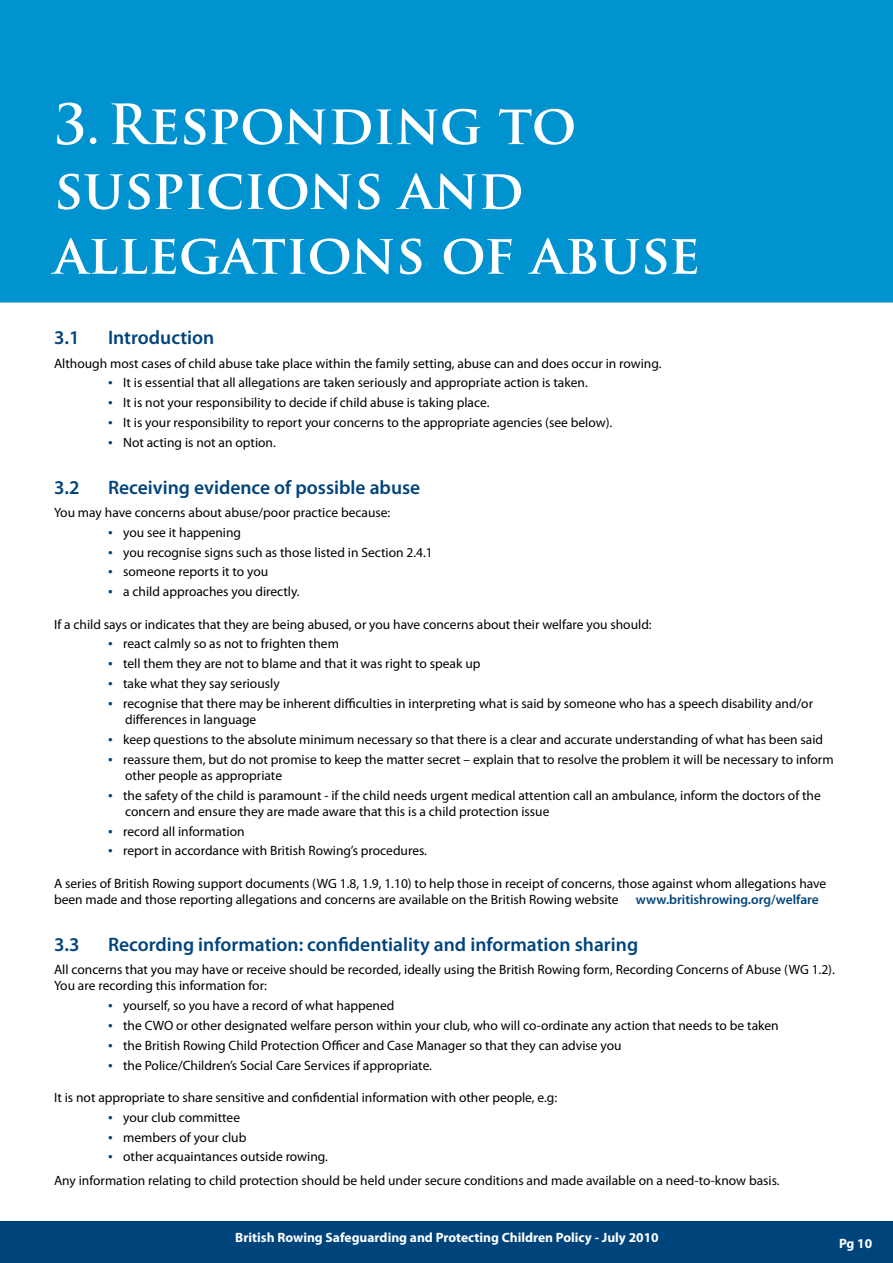
<style>
.page{position:relative;width:893px;height:1263px;background:#fff}
.page>*{position:absolute;margin:0;border:0;box-sizing:border-box;transform-origin:0 0}
.t1{font:700 54px/64.8px "Trajan Pro";color:#fff}
.t2{font:600 19.5px "Myriad Pro";color:#00447c}
.t3{font:13.5px/16.2px "Myriad Pro";color:#000}
.t4{font:700 13.5px "Myriad Pro";color:#fff}
.t5{font:600 13.5px "Myriad Pro";color:#00447c}
.s1{font-size:16.5px;color:#00447c}
</style>
<div class="page">
<div style="left:0;top:1221px;width:893px;height:42px;background:#00447c"></div>
<div style="left:0;top:0;width:893px;height:303px;background:#0093d0"></div>
<h1 class="t1" style="left:54px;top:93px;width:647px">3.Responding to suspicions and allegations of abuse</h1>
<h2 class="t2" style="left:54px;top:325px;width:27px">3.1</h2>
<h2 class="t2" style="left:108px;top:325px;width:108px">Introduction</h2>
<p class="t3" style="left:54px;top:355px;width:609px">Although most cases of child abuse take place within the family setting, abuse can and does occur in rowing.</p>
<p class="t3" style="left:108px;top:374px;width:481px"><span class="s1">•</span> It is essential that all allegations are taken seriously and appropriate action is taken.</p>
<p class="t3" style="left:108px;top:394px;width:383px"><span class="s1">•</span> It is not your responsibility to decide if child abuse is taking place.</p>
<p class="t3" style="left:108px;top:414px;width:506px"><span class="s1">•</span> It is your responsibility to report your concerns to the appropriate agencies (see below).</p>
<p class="t3" style="left:108px;top:434px;width:169px"><span class="s1">•</span> Not acting is not an option.</p>
<h2 class="t2" style="left:54px;top:475px;width:27px">3.2</h2>
<h2 class="t2" style="left:108px;top:475px;width:314px">Receiving evidence of possible abuse</h2>
<p class="t3" style="left:54px;top:504px;width:338px">You may have concerns about abuse/poor practice because:</p>
<p class="t3" style="left:108px;top:524px;width:135px"><span class="s1">•</span> you see it happening</p>
<p class="t3" style="left:108px;top:544px;width:326px"><span class="s1">•</span> you recognise signs such as those listed in Section 2.4.1</p>
<p class="t3" style="left:108px;top:563px;width:162px"><span class="s1">•</span> someone reports it to you</p>
<p class="t3" style="left:108px;top:583px;width:193px"><span class="s1">•</span> a child approaches you directly.</p>
<p class="t3" style="left:54px;top:616px;width:599px">If a child says or indicates that they are being abused, or you have concerns about their welfare you should:</p>
<p class="t3" style="left:108px;top:635px;width:232px"><span class="s1">•</span> react calmly so as not to frighten them</p>
<p class="t3" style="left:108px;top:655px;width:374px"><span class="s1">•</span> tell them they are not to blame and that it was right to speak up</p>
<p class="t3" style="left:108px;top:675px;width:173px"><span class="s1">•</span> take what they say seriously</p>
<p class="t3" style="left:125px;top:695px;width:689px;text-indent:-17px"><span class="s1">•</span> recognise that there may be inherent difficulties in interpreting what is said by someone who has a speech disability and/or differences in language</p>
<p class="t3" style="left:108px;top:731px;width:717px"><span class="s1">•</span> keep questions to the absolute minimum necessary so that there is a clear and accurate understanding of what has been said</p>
<p class="t3" style="left:125px;top:751px;width:710px;text-indent:-17px"><span class="s1">•</span> reassure them, but do not promise to keep the matter secret – explain that to resolve the problem it will be necessary to inform other people as appropriate</p>
<p class="t3" style="left:125px;top:787px;width:697px;text-indent:-17px"><span class="s1">•</span> the safety of the child is paramount - if the child needs urgent medical attention call an ambulance, inform the doctors of the concern and ensure they are made aware that this is a child protection issue</p>
<p class="t3" style="left:108px;top:823px;width:138px"><span class="s1">•</span> record all information</p>
<p class="t3" style="left:108px;top:842px;width:321px"><span class="s1">•</span> report in accordance with British Rowing’s procedures.</p>
<p class="t3" style="left:54px;top:875px;width:774px">A series of British Rowing support documents (WG 1.8, 1.9, 1.10) to help those in receipt of concerns, those against whom allegations have been made and those reporting allegations and concerns are available on the British Rowing website</p>
<p class="t5" style="left:636px;top:891px;width:185px">www.britishrowing.org/welfare</p>
<h2 class="t2" style="left:54px;top:932px;width:27px">3.3</h2>
<h2 class="t2" style="left:108px;top:932px;width:532px">Recording information: confidentiality and information sharing</h2>
<p class="t3" style="left:54px;top:961px;width:782px">All concerns that you may have or receive should be recorded, ideally using the British Rowing form, Recording Concerns of Abuse (WG 1.2).<br>You are recording this information for:</p>
<p class="t3" style="left:108px;top:997px;width:288px"><span class="s1">•</span> yourself, so you have a record of what happened</p>
<p class="t3" style="left:108px;top:1017px;width:672px"><span class="s1">•</span> the CWO or other designated welfare person within your club, who will co-ordinate any action that needs to be taken</p>
<p class="t3" style="left:108px;top:1037px;width:515px"><span class="s1">•</span> the British Rowing Child Protection Officer and Case Manager so that they can advise you</p>
<p class="t3" style="left:108px;top:1057px;width:326px"><span class="s1">•</span> the Police/Children’s Social Care Services if appropriate.</p>
<p class="t3" style="left:54px;top:1089px;width:505px">It is not appropriate to share sensitive and confidential information with other people, e.g:</p>
<p class="t3" style="left:108px;top:1109px;width:134px"><span class="s1">•</span> your club committee</p>
<p class="t3" style="left:108px;top:1129px;width:140px"><span class="s1">•</span> members of your club</p>
<p class="t3" style="left:54px;top:1145px;width:727px;line-height:23.4px;text-indent:54px"><span class="s1">•</span> other acquaintances outside rowing.<br>Any information relating to child protection should be held under secure conditions and made available on a need-to-know basis.</p>
<p class="t4" style="left:235px;top:1229px;width:425px">British Rowing Safeguarding and Protecting Children Policy - July 2010</p>
<p class="t4" style="left:839px;top:1234px;width:35px">Pg 10</p>
</div>
